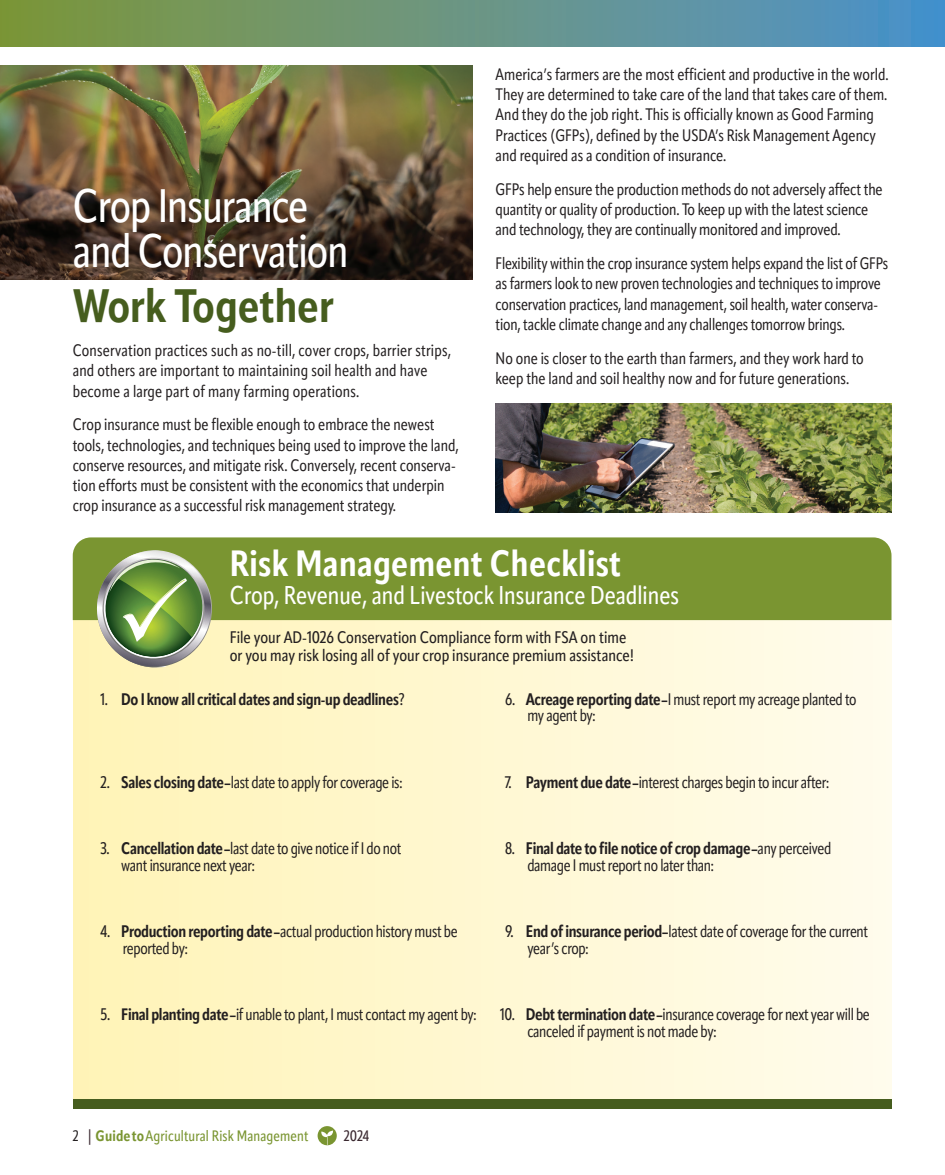
<style>
.page{position:relative;width:945px;height:1175px;background:#fff}
.page>*{position:absolute;margin:0;border:0;box-sizing:border-box;transform-origin:0 0}
.t1{font:500 46.5px/45px "Apparat Cond";letter-spacing:-.02em;color:#fff}
.t2{font:700 46.5px "Apparat Cond";color:#465d1e}
.t3{font:700 36.3px "Apparat Cond";letter-spacing:.01em;color:#fff}
.t4{font:500 25.5px "Apparat Cond";color:#fff}
.t5{font:16.65px/16.6px "Apparat Cond";letter-spacing:-.02em;color:#231f20}
.t6{font:500 16.65px/18.1px "Apparat Cond";color:#231f20}
.t7{font:700 16.65px "Apparat Cond";letter-spacing:-.02em;color:#231f20}
.t8{font:16.5px/20.2px "Apparat Cond";color:#231f20}
.t9{font:16.5px "Apparat Cond";letter-spacing:-.02em;color:#231f20}
.t10{font:500 15px "Apparat Cond";letter-spacing:.01em;color:#7a9531}
.t11{font:500 15px "Apparat Cond";color:#3a2830}
.s1{font-weight:500}
.s2{font-weight:700}
.s3{font-weight:500;font-size:16.65px}
.s4{font-weight:400;color:#231f20}
.s5{color:#3a2830}
</style>
<div class="page">
<div style="left:318px;top:1126px;width:19px;height:19px;background:#7a9531;border-radius:50%"></div>
<svg style="left:321px;top:1130px;width:12px;height:15px"></svg>
<img style="left:0;top:66px;width:472px;height:213px">
<div style="left:73px;top:620px;width:819px;height:488px;background:linear-gradient(to right,#fff3b6,#fffced)"></div>
<div style="left:73px;top:537px;width:819px;height:83px;background:#7a9531"></div>
<div style="left:73px;top:1099px;width:819px;height:9px;background:#465d1e"></div>
<div style="left:0;top:0;width:945px;height:46px;background:linear-gradient(to right,#81973a,#4e93ce)"></div>
<hr style="left:944px;top:0;width:1px;height:46px;background:#3f90cd">
<img style="left:496px;top:403px;width:396px;height:110px">
<svg style="left:92px;top:550px;width:125px;height:121px;background:#93a96d"></svg>
<h1 class="t1" style="left:73px;top:183px;width:277px">Crop Insurance and Conservation</h1>
<h1 class="t2" style="left:73px;top:278px;width:263px">Work Together</h1>
<p class="t8" style="left:73px;top:340px;width:380px">Conservation practices such as no-till, cover crops, barrier strips, and others are important to maintaining soil health and have become a large part of many farming operations.</p>
<p class="t8" style="left:73px;top:414px;width:388px">Crop insurance must be flexible enough to embrace the newest tools, technologies, and techniques being used to improve the land, conserve resources, and mitigate risk. Conversely, recent conserva&shy;tion efforts must be consistent with the economics that underpin crop insurance as a successful risk management strategy.</p>
<p class="t8" style="left:496px;top:64px;width:395px">America’s farmers are the most efficient and productive in the world.<br>They are determined to take care of the land that takes care of them.<br>And they do the job right. This is officially known as Good Farming Practices (GFPs), defined by the USDA’s Risk Management Agency and required as a condition of insurance.</p>
<p class="t8" style="left:496px;top:179px;width:389px">GFPs help ensure the production methods do not adversely affect the quantity or quality of production. To keep up with the latest science and technology, they are continually monitored and improved.</p>
<p class="t8" style="left:496px;top:253px;width:394px">Flexibility within the crop insurance system helps expand the list of GFPs as farmers look to new proven technologies and techniques to improve conservation practices, land management, soil health, water conserva&shy;tion, tackle climate change and any challenges tomorrow brings.</p>
<p class="t8" style="left:496px;top:348px;width:370px">No one is closer to the earth than farmers, and they work hard to keep the land and soil healthy now and for future generations.</p>
<h2 class="t3" style="left:230px;top:541px;width:393px">Risk Management Checklist</h2>
<h3 class="t4" style="left:230px;top:579px;width:451px">Crop, Revenue, and Livestock Insurance Deadlines</h3>
<p class="t6" style="left:230px;top:628px;width:406px">File your AD-1026 Conservation Compliance form with FSA on time or you may risk losing all of your crop insurance premium assistance!</p>
<p class="t7" style="left:101px;top:688px;width:306px"><span class="s1">1.</span> Do I know all critical dates and sign-up deadlines<span class="s1">?</span></p>
<p class="t5" style="left:527px;top:690px;width:331px;text-indent:-22px"><span class="s1">6.</span> <span class="s2">Acreage reporting date–</span>I must report my acreage planted to my agent by:</p>
<p class="t5" style="left:101px;top:773px;width:303px"><span class="s1">2.</span> <span class="s2">Sales closing date–</span>last date to apply for coverage is:</p>
<p class="t5" style="left:505px;top:773px;width:325px"><span class="s1">7.</span> <span class="s2">Payment due date–</span>interest charges begin to incur after:</p>
<p class="t5" style="left:121px;top:840px;width:282px;text-indent:-21px"><span class="s1">3.</span> <span class="s2">Cancellation date–</span>last date to give notice if I do not want insurance next year:</p>
<p class="t5" style="left:527px;top:840px;width:305px;text-indent:-22px"><span class="s1">8.</span> <span class="s2">Final date to file notice of crop damage–</span>any perceived damage I must report no later than:</p>
<p class="t5" style="left:123px;top:923px;width:337px;text-indent:-22px"><span class="s1">4.</span> <span class="s2">Production reporting date–</span>actual production history must be reported by:</p>
<p class="t5" style="left:527px;top:923px;width:342px;text-indent:-22px"><span class="s1">9.</span> <span class="s2">End of insurance period–</span>latest date of coverage for the current year’s crop:</p>
<p class="t9" style="left:101px;top:1004px;width:378px"><span class="s3">5.</span> <span class="s2">Final planting date–</span>if unable to plant, I must contact my agent by:</p>
<p class="t5" style="left:527px;top:1006px;width:344px;text-indent:-27px"><span class="s1">10.</span> <span class="s2">Debt termination date–</span>insurance coverage for next year will be canceled if payment is not made by:</p>
<p class="t10" style="left:73px;top:1127px;width:237px"><span class="s4">2</span> <span class="s5">|</span> <span class="s2">Guide to</span> Agricultural Risk Management</p>
<p class="t11" style="left:344px;top:1127px;width:27px">2024</p>
</div>
